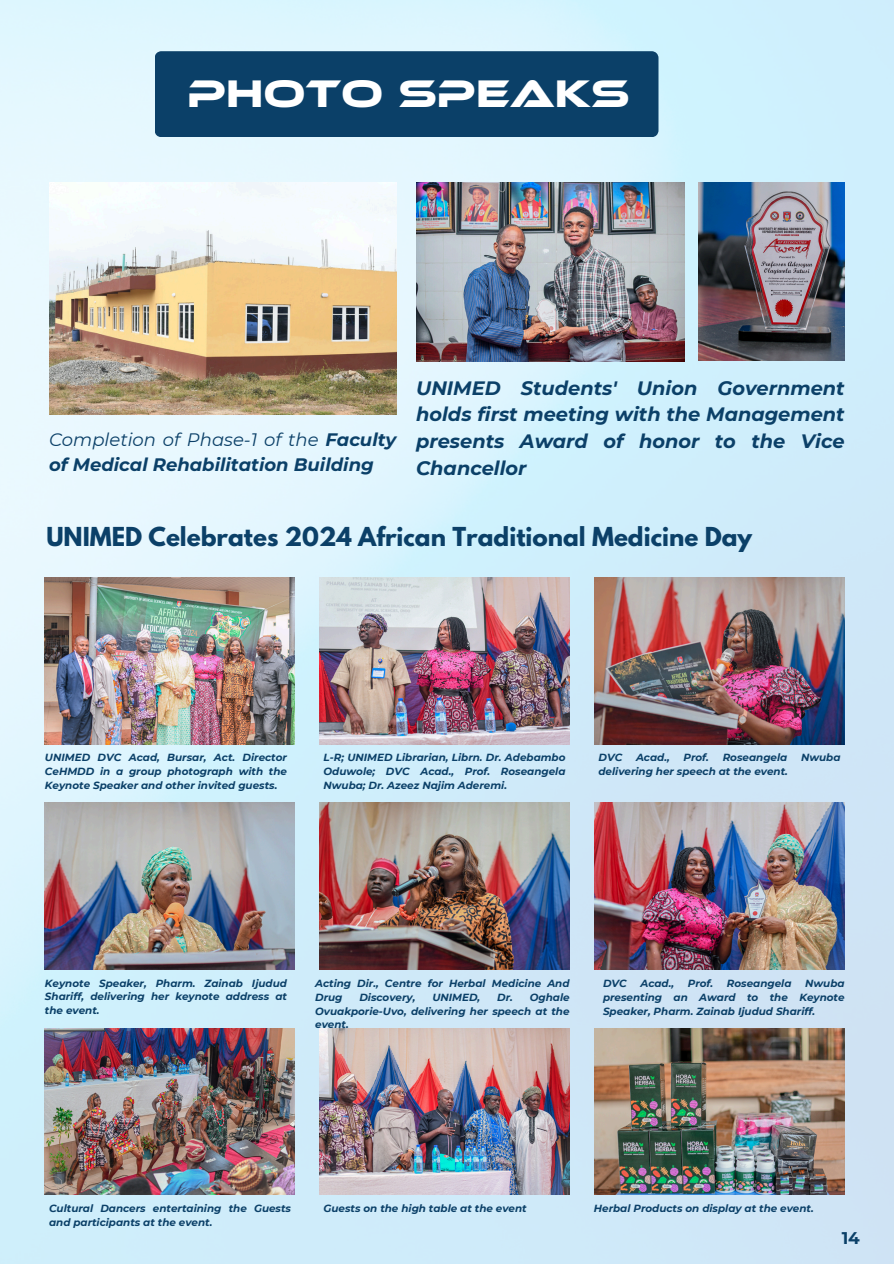
<style>
.page{position:relative;width:894px;height:1264px;background:#fff}
.page>*{position:absolute;margin:0;border:0;box-sizing:border-box;transform-origin:0 0}
.t1{font:39.75px "Ethnocentric Rg";color:#fff}
.t2{font:700 23.1px "League Spartan";color:#0b4068}
.t3{font:italic 700 19.35px/26.8px "Montserrat";color:#0b4068;text-align:justify}
.t4{font:italic 700 18px/25px "Montserrat";color:#0b4068}
.t5{font:700 16.95px "Montserrat";color:#0b4068}
.t6{font:italic 700 10.35px/13.8px "Montserrat";color:#0b4068;text-align:justify}
.s1{font-weight:400}
</style>
<div class="page">
<img style="left:0;top:0;width:893px;height:1263px">
<img style="left:49px;top:182px;width:348px;height:232px">
<img style="left:416px;top:182px;width:268px;height:179px">
<img style="left:697px;top:182px;width:147px;height:178px">
<img style="left:45px;top:577px;width:250px;height:167px">
<img style="left:319px;top:577px;width:250px;height:167px">
<img style="left:594px;top:577px;width:250px;height:167px">
<img style="left:45px;top:802px;width:250px;height:167px">
<img style="left:319px;top:802px;width:250px;height:167px">
<img style="left:594px;top:802px;width:250px;height:167px">
<img style="left:45px;top:1028px;width:250px;height:166px">
<img style="left:319px;top:1028px;width:250px;height:166px">
<img style="left:594px;top:1028px;width:250px;height:166px">
<div style="left:154px;top:51px;width:504px;height:86px;background:#0b4068"></div>
<p class="t1" style="left:187px;top:70px;width:443px">PHOTO SPEAKS</p>
<p class="t4" style="left:49px;top:427px;width:349px"><span class="s1">Completion of Phase-1 of the</span> Faculty of Medical Rehabilitation Building</p>
<p class="t3" style="left:416px;top:374px;width:430px">UNIMED Students' Union Government holds first meeting with the Management presents Award of honor to the Vice Chancellor</p>
<p class="t2" style="left:46px;top:525px;width:707px">UNIMED Celebrates 2024 African Traditional Medicine Day</p>
<p class="t6" style="left:45px;top:750px;width:243px">UNIMED DVC Acad, Bursar, Act. Director CeHMDD in a group photograph with the Keynote Speaker and other invited guests.</p>
<p class="t6" style="left:323px;top:750px;width:243px">L-R; UNIMED Librarian, Librn. Dr. Adebambo Oduwole; DVC Acad., Prof. Roseangela Nwuba; Dr. Azeez Najim Aderemi.</p>
<p class="t6" style="left:598px;top:750px;width:25px">DVC</p>
<p class="t6" style="left:636px;top:750px;width:35px">Acad.,</p>
<p class="t6" style="left:683px;top:750px;width:27px">Prof.</p>
<p class="t6" style="left:722px;top:750px;width:66px">Roseangela</p>
<p class="t6" style="left:800px;top:750px;width:41px">Nwuba</p>
<p class="t6" style="left:598px;top:764px;width:191px">delivering her speech at the event.</p>
<p class="t6" style="left:45px;top:976px;width:243px">Keynote Speaker, Pharm. Zainab Ijudud Shariff, delivering her keynote address at the event.</p>
<p class="t6" style="left:315px;top:976px;width:256px">Acting Dir., Centre for Herbal Medicine And<br>Drug</p>
<p class="t6" style="left:359px;top:990px;width:58px">Discovery,</p>
<p class="t6" style="left:432px;top:990px;width:49px">UNIMED,</p>
<p class="t6" style="left:315px;top:990px;width:256px;text-indent:182px">Dr. Oghale Ovuakporie-Uvo, delivering her speech at the event.</p>
<p class="t6" style="left:603px;top:976px;width:25px">DVC</p>
<p class="t6" style="left:640px;top:976px;width:35px">Acad.,</p>
<p class="t6" style="left:687px;top:976px;width:27px">Prof.</p>
<p class="t6" style="left:726px;top:976px;width:66px">Roseangela</p>
<p class="t6" style="left:603px;top:976px;width:243px;text-indent:202px">Nwuba presenting an Award to the Keynote Speaker, Pharm. Zainab Ijudud Shariff.</p>
<p class="t6" style="left:49px;top:1201px;width:243px">Cultural Dancers entertaining the Guests and participants at the event.</p>
<p class="t6" style="left:323px;top:1201px;width:205px">Guests on the high table at the event</p>
<p class="t6" style="left:593px;top:1201px;width:221px">Herbal Products on display at the event.</p>
<p class="t5" style="left:841px;top:1227px;width:20px">14</p>
</div>
